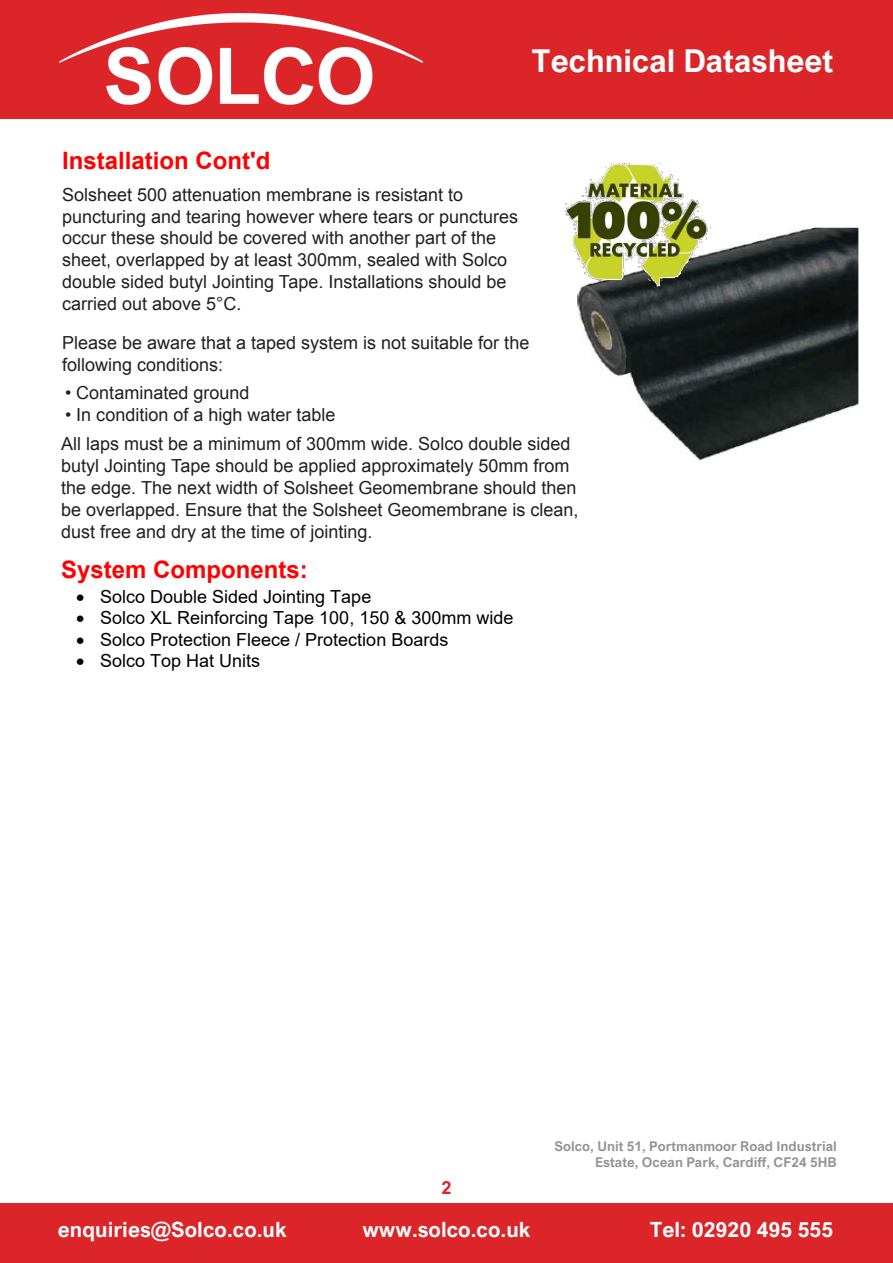
<style>
.page{position:relative;width:893px;height:1263px;background:#fff}
.page>*{position:absolute;margin:0;border:0;box-sizing:border-box;transform-origin:0 0}
.t1{font:700 31.5px "Arial Nova";color:#fff}
.t2{font:700 24px "Arial";color:#f00}
.t3{font:700 21px "Arial Nova";color:#fff}
.t4{font:18px/21.8px "Arial";color:#231f20}
.t5{font:18px "Arial";color:#000}
.t6{font:700 18px "Arial Nova";color:#da262a}
.t7{font:700 13.5px/16.2px "Arial Nova";color:#959595;text-align:right}
</style>
<div class="page">
<div style="left:0;top:0;width:893px;height:118px;background:#db2528"></div>
<img style="left:60px;top:14px;width:363px;height:90px">
<div style="left:0;top:1203px;width:893px;height:60px;background:#db2528"></div>
<img style="left:577px;top:228px;width:281px;height:233px">
<img style="left:565px;top:163px;width:150px;height:126px">
<h1 class="t1" style="left:532px;top:43px;width:303px">Technical Datasheet</h1>
<h2 class="t2" style="left:62px;top:144px;width:210px">Installation Cont'd</h2>
<p class="t4" style="left:62px;top:184px;width:458px">Solsheet 500 attenuation membrane is resistant to puncturing and tearing however where tears or punctures occur these should be covered with another part of the sheet, overlapped by at least 300mm, sealed with Solco double sided butyl Jointing Tape. Installations should be carried out above 5°C.</p>
<p class="t4" style="left:62px;top:332px;width:469px">Please be aware that a taped system is not suitable for the following conditions:</p>
<p class="t4" style="left:65px;top:382px;width:186px">• Contaminated ground</p>
<p class="t4" style="left:61px;top:399px;width:511px;line-height:29.8px">• In condition of a high water table<br>All laps must be a minimum of 300mm wide. Solco double sided</p>
<p class="t4" style="left:61px;top:455px;width:519px">butyl Jointing Tape should be applied approximately 50mm from the edge. The next width of Solsheet Geomembrane should then be overlapped. Ensure that the Solsheet Geomembrane is clean, dust free and dry at the time of jointing.</p>
<h2 class="t2" style="left:61px;top:553px;width:248px">System Components:</h2>
<p class="t5" style="left:76px;top:584px;width:297px">• Solco Double Sided Jointing Tape</p>
<p class="t5" style="left:76px;top:605px;width:439px">• Solco XL Reinforcing Tape 100, 150 &amp; 300mm wide</p>
<p class="t5" style="left:76px;top:627px;width:374px">• Solco Protection Fleece / Protection Boards</p>
<p class="t5" style="left:76px;top:649px;width:186px">• Solco Top Hat Units</p>
<p class="t6" style="left:441px;top:1177px;width:12px">2</p>
<p class="t7" style="left:554px;top:1138px;width:284px">Solco, Unit 51, Portmanmoor Road Industrial<br>Estate, Ocean Park, Cardiff, CF24 5HB</p>
<p class="t3" style="left:58px;top:1217px;width:230px">enquiries@Solco.co.uk</p>
<p class="t3" style="left:362px;top:1217px;width:170px">www.solco.co.uk</p>
<p class="t3" style="left:650px;top:1217px;width:185px">Tel: 02920 495 555</p>
</div>
